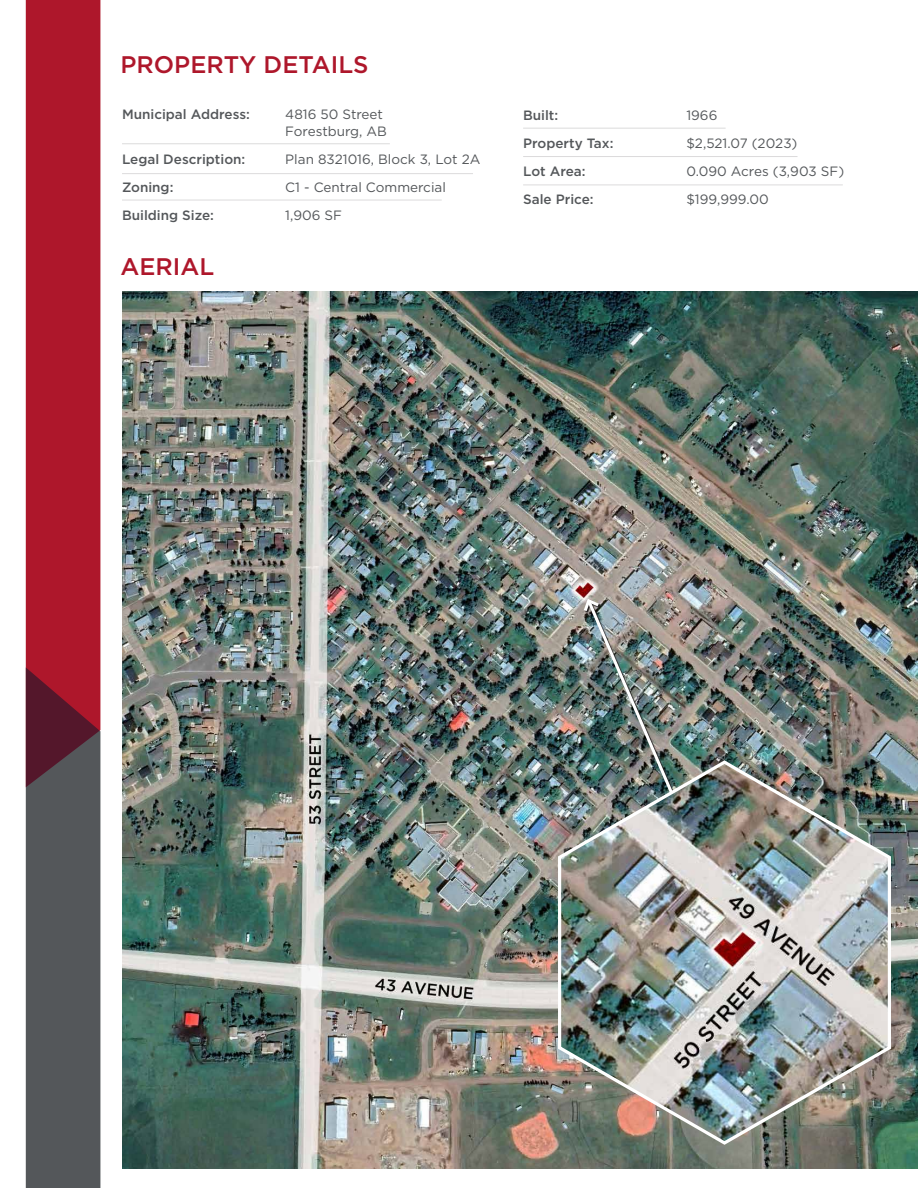
<style>
.page{position:relative;width:918px;height:1188px;background:#fff}
.page>*{position:absolute;margin:0;border:0;box-sizing:border-box;transform-origin:0 0}
.t1{font:500 24px "Gotham";color:#ae172b}
.t2{font:13.5px/16.2px "Gotham";color:#54575a}
.Body_Text{font:500 13.5px "Gotham";color:#54575a}
</style>
<div class="page">
<div style="left:26px;top:0;width:74px;height:667px;background:#ae172b"></div>
<svg style="left:26px;top:667px;width:74px;height:521px;background:#594b51"></svg>
<hr style="left:122px;top:143px;width:268px;height:1px;background:#dcdbdc">
<hr style="left:122px;top:173px;width:351px;height:1px;background:#dcdbdc">
<hr style="left:122px;top:200px;width:320px;height:1px;background:#dcdbdc">
<hr style="left:523px;top:128px;width:203px;height:1px;background:#dcdbdc">
<hr style="left:523px;top:156px;width:275px;height:1px;background:#dcdbdc">
<hr style="left:523px;top:185px;width:320px;height:1px;background:#dcdbdc">
<img style="left:122px;top:292px;width:796px;height:877px">
<img style="left:581px;top:597px;width:108px;height:161px">
<img style="left:556px;top:758px;width:338px;height:389px">
<p class="t1" style="left:121px;top:49px;width:250px">PROPERTY DETAILS</p>
<p class="Body_Text" style="left:122px;top:106px;width:129px">Municipal Address:</p>
<p class="t2" style="left:285px;top:106px;width:103px">4816 50 Street<br>Forestburg, AB</p>
<p class="Body_Text" style="left:122px;top:150px;width:125px">Legal Description:</p>
<p class="t2" style="left:285px;top:151px;width:197px">Plan 8321016, Block 3, Lot 2A</p>
<p class="Body_Text" style="left:122px;top:178px;width:53px">Zoning:</p>
<p class="t2" style="left:285px;top:179px;width:162px">C1 - Central Commercial</p>
<p class="Body_Text" style="left:122px;top:206px;width:94px">Building Size:</p>
<p class="t2" style="left:285px;top:207px;width:58px">1,906 SF</p>
<p class="t1" style="left:121px;top:251px;width:95px">AERIAL</p>
<p class="Body_Text" style="left:523px;top:106px;width:37px">Built:</p>
<p class="t2" style="left:686px;top:107px;width:33px">1966</p>
<p class="Body_Text" style="left:523px;top:134px;width:92px">Property Tax:</p>
<p class="t2" style="left:686px;top:135px;width:113px">$2,521.07 (2023)</p>
<p class="Body_Text" style="left:523px;top:162px;width:64px">Lot Area:</p>
<p class="t2" style="left:686px;top:163px;width:159px">0.090 Acres (3,903 SF)</p>
<p class="Body_Text" style="left:523px;top:190px;width:72px">Sale Price:</p>
<p class="t2" style="left:686px;top:191px;width:84px">$199,999.00</p>
</div>
